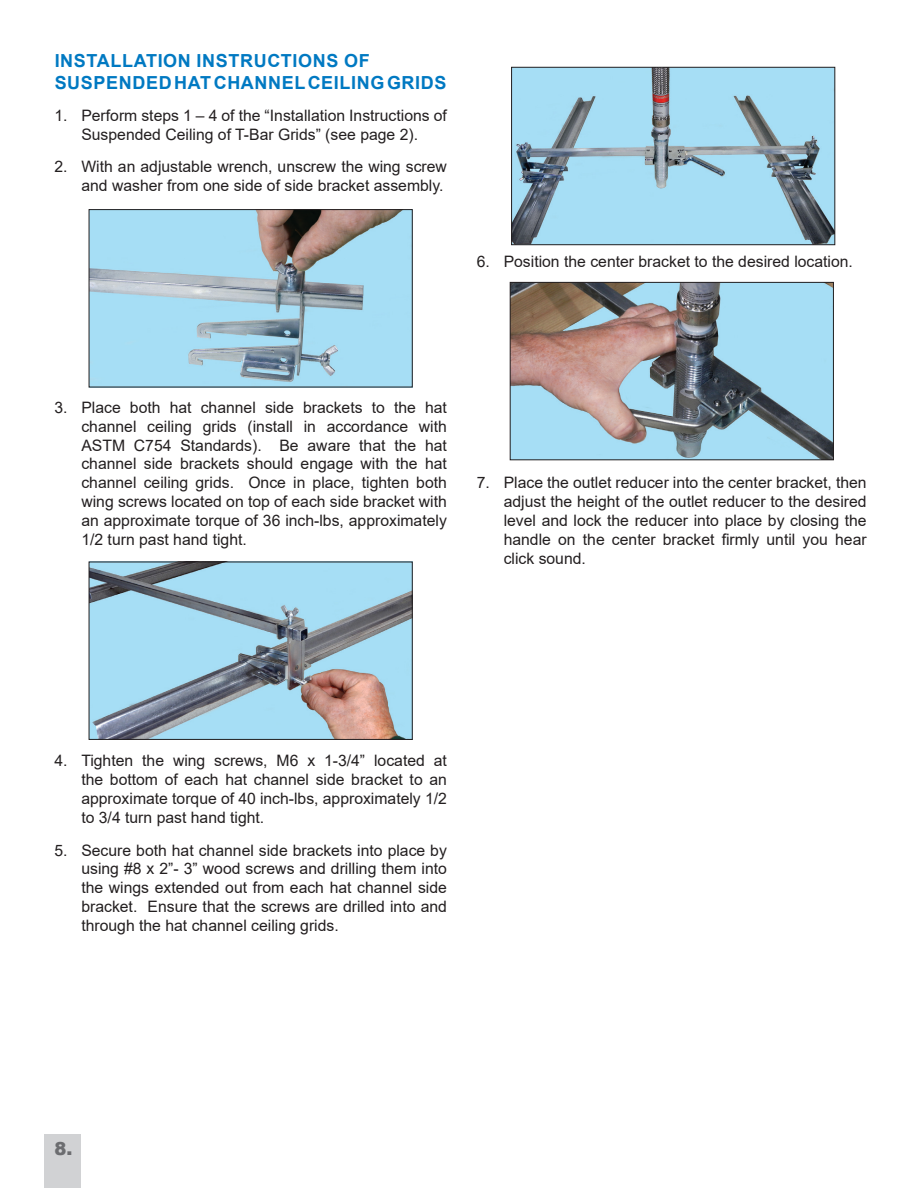
<style>
.page{position:relative;width:918px;height:1188px;background:#fff}
.page>*{position:absolute;margin:0;border:0;box-sizing:border-box;transform-origin:0 0}
.Sub-title_CAPS{font:700 18px/21.6px "Arial";letter-spacing:.035em;color:#0079c2}
.t1{font:900 18px "Arial";color:#6c6d70}
.t2{font:15.75px/18.9px "Arial";color:#231f20;text-align:justify}
</style>
<div class="page">
<img style="left:512px;top:284px;width:320px;height:174px">
<div style="left:510px;top:282px;width:324px;height:178px;border:1px solid #231f20"></div>
<img style="left:91px;top:564px;width:320px;height:174px">
<div style="left:89px;top:562px;width:324px;height:178px;border:1px solid #231f20"></div>
<img style="left:91px;top:211px;width:320px;height:174px">
<div style="left:89px;top:209px;width:324px;height:178px;border:1px solid #231f20"></div>
<img style="left:513px;top:69px;width:320px;height:174px">
<div style="left:511px;top:67px;width:324px;height:178px;border:1px solid #231f20"></div>
<div style="left:44px;top:1134px;width:37px;height:54px;background:#d1d2d4"></div>
<p class="Sub-title_CAPS" style="left:55px;top:50px;width:393px">INSTALLATION INSTRUCTIONS OF<br>SUSPENDED HAT CHANNEL CEILING GRIDS</p>
<p class="t2" style="left:54px;top:106px;width:394px;text-align:center">1. Perform steps 1 – 4 of the “Installation Instructions of<br>Suspended Ceiling of T-Bar Grids” (see page 2).</p>
<p class="t2" style="left:54px;top:157px;width:394px;text-align:right">2. With an adjustable wrench, unscrew the wing screw and washer from one side of side bracket assembly.</p>
<p class="t2" style="left:477px;top:252px;width:378px">6. Position the center bracket to the desired location.</p>
<p class="t2" style="left:81px;top:398px;width:367px;text-indent:-27px">3. Place both hat channel side brackets to the hat channel ceiling grids (install in accordance with ASTM C754 Standards). Be aware that the hat channel side brackets should engage with the hat channel ceiling grids. Once in place, tighten both wing screws located on top of each side bracket with an approximate torque of 36 inch-lbs, approximately 1/2 turn past hand tight.</p>
<p class="t2" style="left:504px;top:473px;width:364px;text-indent:-27px">7. Place the outlet reducer into the center bracket, then adjust the height of the outlet reducer to the desired level and lock the reducer into place by closing the handle on the center bracket firmly until you hear click sound.</p>
<p class="t2" style="left:81px;top:751px;width:367px;text-indent:-27px">4. Tighten the wing screws, M6 x 1-3/4” located at the bottom of each hat channel side bracket to an approximate torque of 40 inch-lbs, approximately 1/2 to 3/4 turn past hand tight.</p>
<p class="t2" style="left:81px;top:840px;width:367px;text-indent:-27px">5. Secure both hat channel side brackets into place by using #8 x 2”- 3” wood screws and drilling them into the wings extended out from each hat channel side bracket. Ensure that the screws are drilled into and through the hat channel ceiling grids.</p>
<p class="t1" style="left:54px;top:1136px;width:19px">8.</p>
</div>
